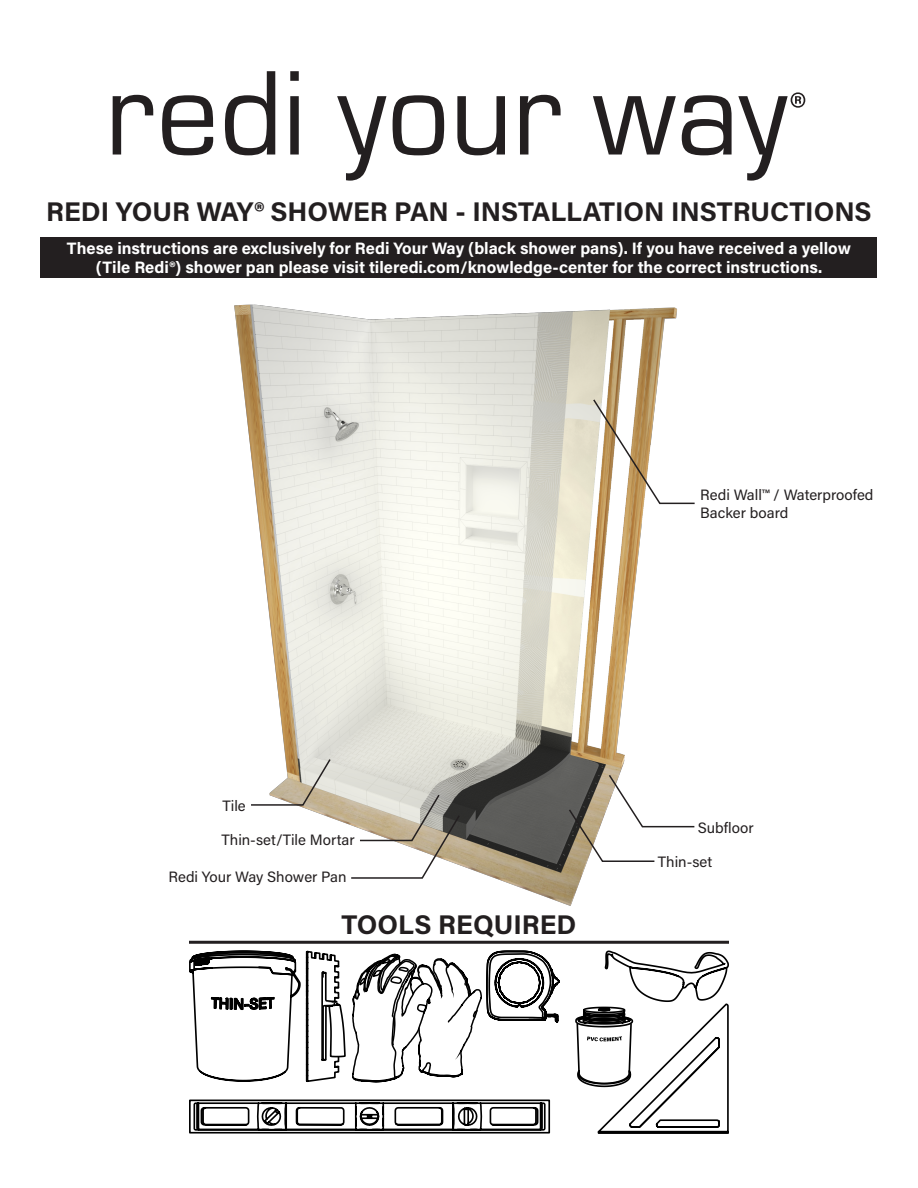
<style>
.page{position:relative;width:918px;height:1188px;background:#fff}
.page>*{position:absolute;margin:0;border:0;box-sizing:border-box;transform-origin:0 0}
.t1{font:700 27px "Acumin Pro";color:#231f20}
.t2{font:700 16.5px/19.8px "Acumin Pro";color:#fff;text-align:center}
.t3{font:15px/18px "Acumin Pro";color:#231f20}
</style>
<div class="page">
<img style="left:234px;top:304px;width:443px;height:454px">
<div style="left:40px;top:237px;width:838px;height:41px;background:#231f20"></div>
<svg style="left:113px;top:95px;width:40px;height:60px"></svg>
<svg style="left:162px;top:95px;width:51px;height:60px"></svg>
<svg style="left:225px;top:71px;width:50px;height:84px"></svg>
<svg style="left:290px;top:71px;width:9px;height:84px"></svg>
<svg style="left:337px;top:96px;width:49px;height:85px"></svg>
<svg style="left:393px;top:95px;width:51px;height:60px"></svg>
<svg style="left:457px;top:96px;width:48px;height:59px"></svg>
<svg style="left:520px;top:95px;width:41px;height:60px"></svg>
<svg style="left:593px;top:96px;width:83px;height:59px"></svg>
<svg style="left:682px;top:95px;width:50px;height:60px"></svg>
<svg style="left:738px;top:92px;width:67px;height:89px"></svg>
<svg style="left:592px;top:398px;width:103px;height:107px"></svg>
<svg style="left:189px;top:758px;width:540px;height:376px"></svg>
<h1 class="t1" style="left:46px;top:192px;width:827px">REDI YOUR WAY® SHOWER PAN - INSTALLATION INSTRUCTIONS</h1>
<p class="t2" style="left:67px;top:237px;width:786px">These instructions are exclusively for Redi Your Way (black shower pans). If you have received a yellow (Tile Redi®) shower pan please visit tileredi.com/knowledge-center for the correct instructions.</p>
<p class="t3" style="left:700px;top:485px;width:175px">Redi Wall™ / Waterproofed<br>Backer board</p>
<p class="t3" style="left:222px;top:796px;width:25px">Tile</p>
<p class="t3" style="left:222px;top:831px;width:135px">Thin-set/Tile Mortar</p>
<p class="t3" style="left:169px;top:867px;width:180px">Redi Your Way Shower Pan</p>
<h1 class="t1" style="left:342px;top:906px;width:236px">TOOLS REQUIRED</h1>
<p class="t3" style="left:698px;top:818px;width:57px">Subfloor</p>
<p class="t3" style="left:658px;top:853px;width:56px">Thin-set</p>
</div>
